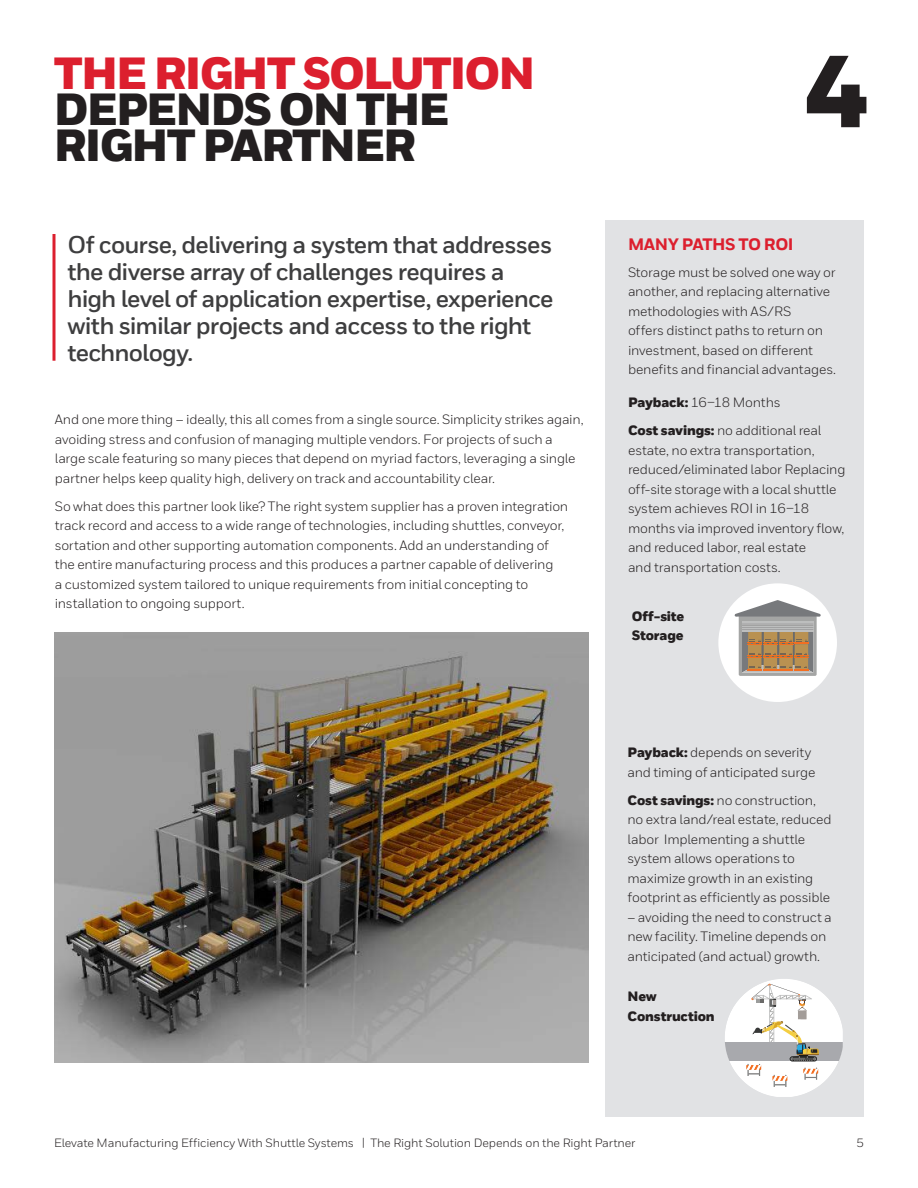
<style>
.page{position:relative;width:918px;height:1188px;background:#fff}
.page>*{position:absolute;margin:0;border:0;box-sizing:border-box;transform-origin:0 0}
._01_Cover__Heading_A{font:900 102px "Honeywell Sans";color:#231f20}
._06_Inside__Heading{font:900 45px/36px "Honeywell Sans";letter-spacing:-.045em;color:#231f20}
._08_Inside__Intro_Te{font:700 24px/27px "Honeywell Sans TT";letter-spacing:-.035em;color:#3e3e3f}
._09_Inside__Body_Hea{font:800 16.5px "Honeywell Sans TT";letter-spacing:-.025em;color:#dc1f2e}
._10_Inside__Body_Tex{font:13.5px/19.5px "Honeywell Sans TT";letter-spacing:-.015em;color:#231f20}
._10_Inside__Body_Tex-2{font:900 13.5px/19.5px "Honeywell Sans TT";letter-spacing:-.015em;color:#231f20}
._24_Back__Address_Bl{font:12px "Honeywell Sans";letter-spacing:-.01em;color:#231f20}
.s1{color:#dc1f2e}
.s2{font-weight:900}
</style>
<div class="page">
<div style="left:605px;top:220px;width:259px;height:897px;background:#e1e2e4"></div>
<svg style="left:52px;top:234px;width:4px;height:127px"></svg>
<img style="left:54px;top:633px;width:534px;height:430px">
<div style="left:718px;top:583px;width:119px;height:119px;background:#fff;border-radius:50%"></div>
<svg style="left:734px;top:600px;width:87px;height:76px"></svg>
<svg style="left:725px;top:979px;width:118px;height:118px"></svg>
<p class="_06_Inside__Heading" style="left:54px;top:57px;width:483px"><span class="s1">THE RIGHT SOLUTION<br></span>DEPENDS ON THE<br>RIGHT PARTNER</p>
<p class="_08_Inside__Intro_Te" style="left:68px;top:231px;width:487px">Of course, delivering a system that addresses the diverse array of challenges requires a high level of application expertise, experience with similar projects and access to the right technology.</p>
<p class="_10_Inside__Body_Tex" style="left:55px;top:410px;width:530px">And one more thing – ideally, this all comes from a single source. Simplicity strikes again, avoiding stress and confusion of managing multiple vendors. For projects of such a large scale featuring so many pieces that depend on myriad factors, leveraging a single partner helps keep quality high, delivery on track and accountability clear.</p>
<p class="_10_Inside__Body_Tex" style="left:55px;top:496px;width:515px">So what does this partner look like? The right system supplier has a proven integration track record and access to a wide range of technologies, including shuttles, conveyor, sortation and other supporting automation components. Add an understanding of the entire manufacturing process and this produces a partner capable of delivering<br>a customized system tailored to unique requirements from initial concepting to installation to ongoing support.</p>
<p class="_01_Cover__Heading_A" style="left:805px;top:29px;width:65px">4</p>
<p class="_09_Inside__Body_Hea" style="left:628px;top:235px;width:167px">MANY PATHS TO ROI</p>
<p class="_10_Inside__Body_Tex" style="left:628px;top:262px;width:210px">Storage must be solved one way or another, and replacing alternative methodologies with AS/RS<br>offers distinct paths to return on investment, based on different benefits and financial advantages.</p>
<p class="_10_Inside__Body_Tex" style="left:628px;top:393px;width:154px"><span class="s2">Payback:</span> 16–18 Months</p>
<p class="_10_Inside__Body_Tex" style="left:628px;top:421px;width:219px"><span class="s2">Cost savings:</span> no additional real estate, no extra transportation, reduced/eliminated labor Replacing off-site storage with a local shuttle system achieves ROI in 16–18 months via improved inventory flow, and reduced labor, real estate<br>and transportation costs.</p>
<p class="_10_Inside__Body_Tex-2" style="left:632px;top:607px;width:54px">Off-site<br>Storage</p>
<p class="_10_Inside__Body_Tex" style="left:627px;top:743px;width:189px"><span class="s2">Payback:</span> depends on severity and timing of anticipated surge</p>
<p class="_10_Inside__Body_Tex" style="left:627px;top:790px;width:206px"><span class="s2">Cost savings:</span> no construction, no extra land/real estate, reduced labor Implementing a shuttle system allows operations to maximize growth in an existing footprint as efficiently as possible</p>
<p class="_10_Inside__Body_Tex" style="left:627px;top:907px;width:206px">– avoiding the need to construct a new facility. Timeline depends on anticipated (and actual) growth.</p>
<p class="_10_Inside__Body_Tex-2" style="left:627px;top:988px;width:89px">New<br>Construction</p>
<p class="_24_Back__Address_Bl" style="left:54px;top:1135px;width:583px">Elevate Manufacturing Efficiency With Shuttle Systems | The Right Solution Depends on the Right Partner</p>
<p class="_24_Back__Address_Bl" style="left:857px;top:1135px;width:9px">5</p>
</div>
